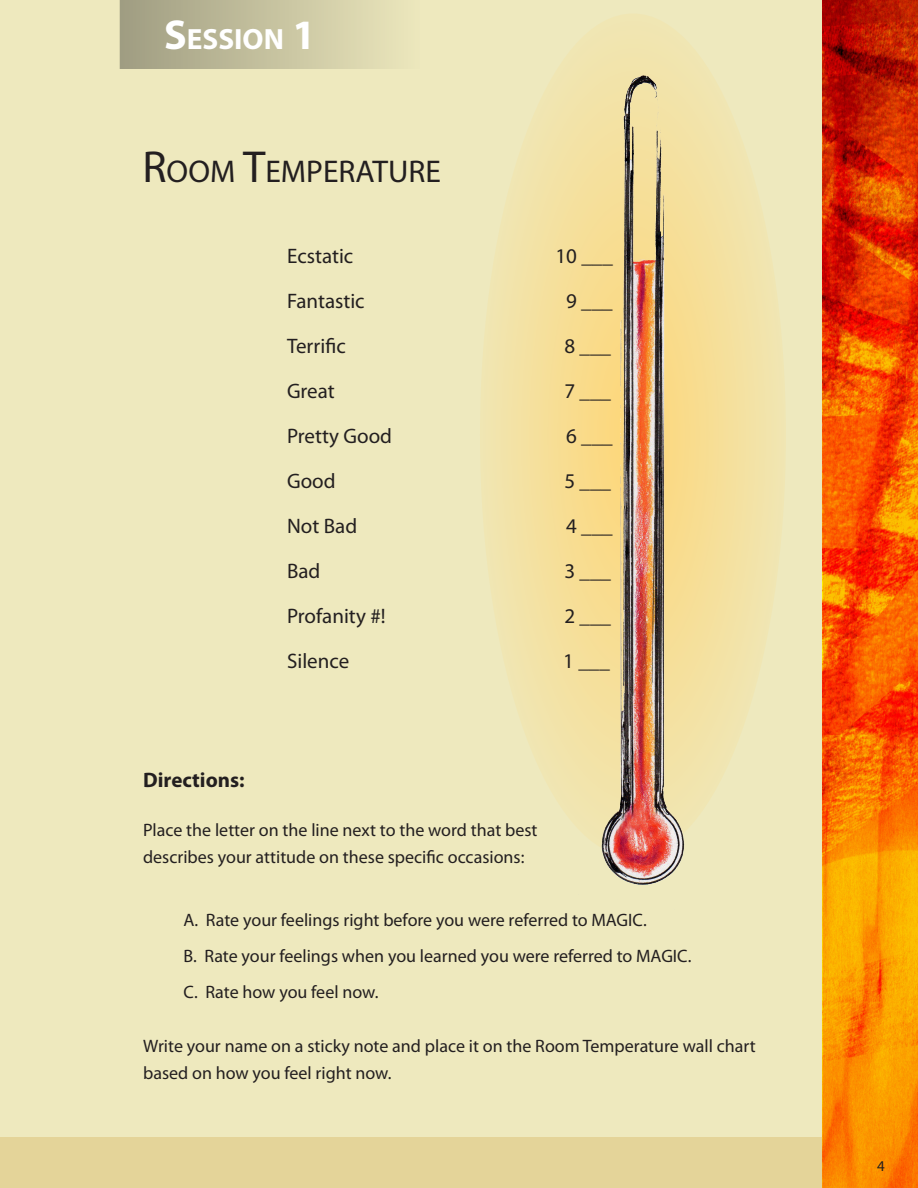
<style>
.page{position:relative;width:918px;height:1188px;background:#eee9be}
.page>*{position:absolute;margin:0;border:0;box-sizing:border-box;transform-origin:0 0}
.PM_body_small{font:31.5px "Myriad Pro";color:#231f20}
.t1{font:700 29.4px "Myriad Pro";color:#fff}
.t2{font:21px "Myriad Pro";color:#231f20}
.PM_body_lg{font:700 21px "Myriad Pro";color:#231f20}
.PM_body_lg-2{font:18px/27px "Myriad Pro";color:#231f20}
.t3{font:15px "Myriad Pro";color:#231f20}
.s1{font-size:42px}
.s2{font-size:45px}
</style>
<div class="page">
<div style="left:0;top:1137px;width:918px;height:51px;background:#e4d499"></div>
<svg style="left:822px;top:0;width:96px;height:1188px;background:#ed5d00"></svg>
<svg style="left:480px;top:14px;width:306px;height:843px;fill:#f3e3a7"></svg>
<img style="left:578px;top:35px;width:129px;height:850px">
<div style="left:120px;top:0;width:300px;height:69px;background:linear-gradient(to right,#9f9d82,#ece7bc)"></div>
<p class="t1" style="left:164px;top:20px;width:153px"><span class="s1">S</span>ESSION <span class="s1">1</span></p>
<p class="PM_body_small" style="left:142px;top:152px;width:300px"><span class="s2">R</span>OOM <span class="s2">T</span>EMPERATURE</p>
<p class="t2" style="left:287px;top:243px;width:68px">Ecstatic</p>
<p class="t2" style="left:555px;top:243px;width:59px">10 ___</p>
<p class="t2" style="left:287px;top:288px;width:79px">Fantastic</p>
<p class="t2" style="left:566px;top:288px;width:48px">9 ___</p>
<p class="t2" style="left:287px;top:333px;width:60px">Terrific</p>
<p class="t2" style="left:564px;top:333px;width:48px">8 ___</p>
<p class="t2" style="left:287px;top:378px;width:49px">Great</p>
<p class="t2" style="left:564px;top:378px;width:48px">7 ___</p>
<p class="t2" style="left:287px;top:423px;width:107px">Pretty Good</p>
<p class="t2" style="left:566px;top:423px;width:48px">6 ___</p>
<p class="t2" style="left:287px;top:468px;width:50px">Good</p>
<p class="t2" style="left:564px;top:468px;width:48px">5 ___</p>
<p class="t2" style="left:287px;top:513px;width:72px">Not Bad</p>
<p class="t2" style="left:566px;top:513px;width:48px">4 ___</p>
<p class="t2" style="left:287px;top:558px;width:35px">Bad</p>
<p class="t2" style="left:564px;top:558px;width:48px">3 ___</p>
<p class="t2" style="left:287px;top:603px;width:100px">Profanity #!</p>
<p class="t2" style="left:564px;top:603px;width:48px">2 ___</p>
<p class="t2" style="left:287px;top:648px;width:64px">Silence</p>
<p class="t2" style="left:563px;top:648px;width:48px">1 ___</p>
<p class="PM_body_lg" style="left:143px;top:766px;width:103px">Directions:</p>
<p class="PM_body_lg-2" style="left:143px;top:816px;width:396px">Place the letter on the line next to the word that best</p>
<p class="PM_body_lg-2" style="left:143px;top:843px;width:383px">describes your attitude on these specific occasions:</p>
<p class="PM_body_lg-2" style="left:184px;top:906px;width:465px">A. Rate your feelings right before you were referred to MAGIC.</p>
<p class="PM_body_lg-2" style="left:184px;top:942px;width:509px">B. Rate your feelings when you learned you were referred to MAGIC.</p>
<p class="PM_body_lg-2" style="left:184px;top:978px;width:196px">C. Rate how you feel now.</p>
<p class="PM_body_lg-2" style="left:143px;top:1032px;width:614px">Write your name on a sticky note and place it on the Room Temperature wall chart based on how you feel right now.</p>
<p class="t3" style="left:877px;top:1157px;width:9px">4</p>
</div>
